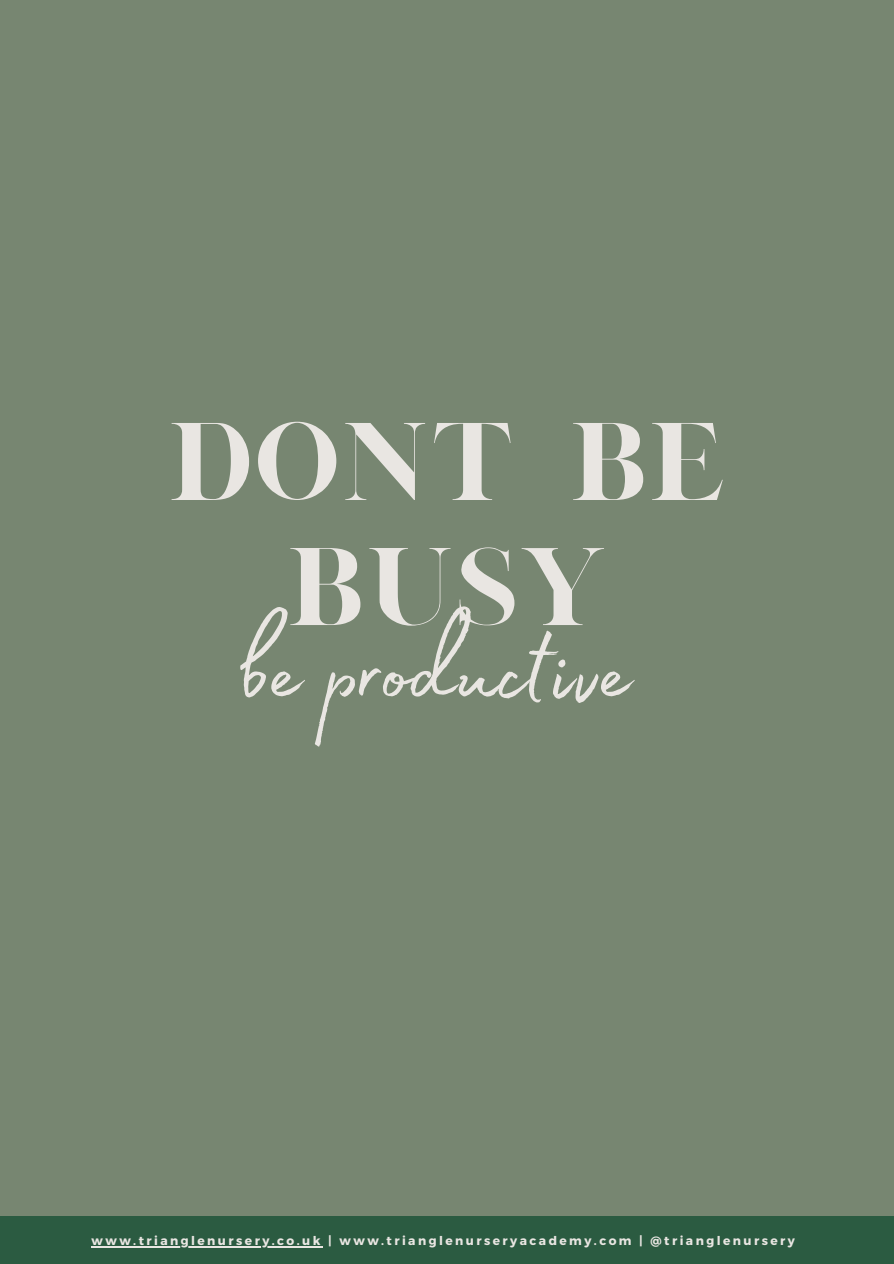
<style>
.page{position:relative;width:894px;height:1264px;background:#fff}
.page>*{position:absolute;margin:0;border:0;box-sizing:border-box;transform-origin:0 0}
.t1{font:120.15px "Madelyn Fill";color:#e9e6e2}
.t2{font:89.25px/124.9px "London";color:#e9e6e2;text-align:center}
.t3{font:700 12.15px "Montserrat";letter-spacing:.2em;color:#e9e6e2}
</style>
<div class="page">
<div style="left:0;top:0;width:893px;height:1263px;background:#778671"></div>
<div style="left:0;top:1216px;width:893px;height:47px;background:#2b5b41"></div>
<hr style="left:92px;top:1246px;width:231px;height:1px;background:#e9e6e2">
<p class="t2" style="left:167px;top:410px;width:561px">DONT BE<br>BUSY</p>
<p class="t1" style="left:239px;top:581px;width:395px">be productive</p>
<p class="t3" style="left:92px;top:1232px;width:704px">www.trianglenursery.co.uk | www.trianglenurseryacademy.com | @trianglenursery</p>
</div>
